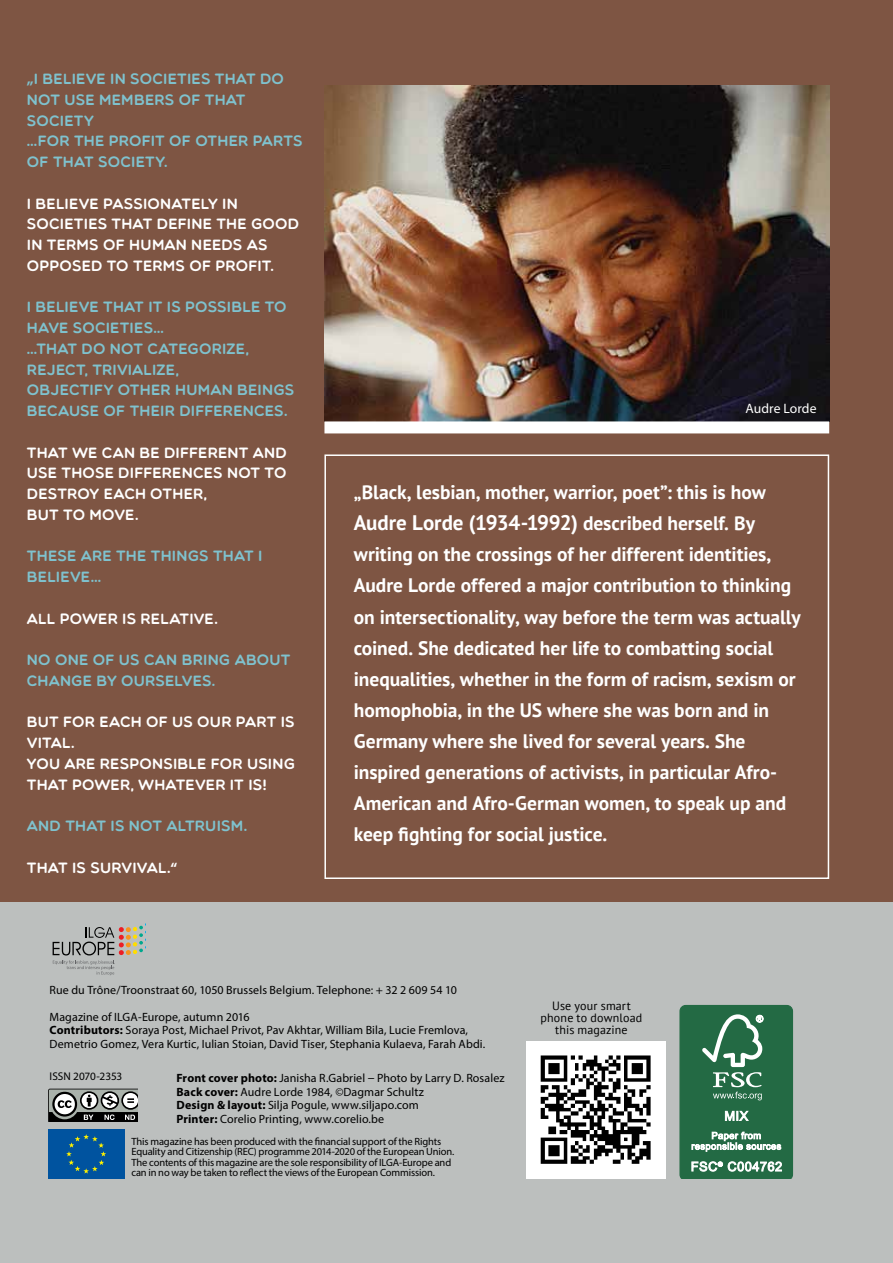
<style>
.page{position:relative;width:893px;height:1263px;background:#fff}
.page>*{position:absolute;margin:0;border:0;box-sizing:border-box;transform-origin:0 0}
.t1{font:700 21px "PT Sans";letter-spacing:-.005em;color:#fff}
.t2{font:700 19.5px/31px "PT Sans";color:#fff}
.t3{font:15px/20.7px "Multicolore";letter-spacing:.015em;color:#7fc2ce}
.t4{font:15px/20.7px "Multicolore";letter-spacing:.015em;color:#fff}
.t5{font:13.65px "Myriad Pro";color:#fff}
.t6{font:12px/13.5px "Myriad Pro";letter-spacing:.005em;color:#000}
.t7{font:12px/12px "PT Sans";letter-spacing:.015em;color:#000;text-align:center}
.t8{font:11.25px "Myriad Pro";color:#000}
.t9{font:10.5px/10.5px "Myriad Pro";letter-spacing:-.015em;color:#000}
.s1{font-family:"Myriad Pro";font-weight:700}
.s2{font-size:19.5px}
.s3{font-weight:700}
.s4{font-size:13.65px}
</style>
<div class="page">
<div style="left:0;top:0;width:893px;height:1178px;background:#7e5543"></div>
<div style="left:0;top:902px;width:893px;height:361px;background:#bcbfbe"></div>
<div style="left:48px;top:1129px;width:76px;height:50px;background:#00539f"></div>
<svg style="left:66px;top:1134px;width:40px;height:39px"></svg>
<svg style="left:48px;top:1089px;width:89px;height:33px;background:#747775"></svg>
<img style="left:526px;top:1042px;width:139px;height:137px">
<svg style="left:679px;top:1005px;width:114px;height:174px;background:#3e7c5b"></svg>
<svg style="left:53px;top:923px;width:93px;height:52px"></svg>
<img style="left:324px;top:85px;width:505px;height:336px">
<div style="left:324px;top:421px;width:505px;height:12px;background:#fff"></div>
<div style="left:324px;top:454px;width:505px;height:425px;border:2px solid #fff"></div>
<p class="t3" style="left:27px;top:68px;width:277px"><span class="s1">„</span>I BELIEVE IN SOCIETIES THAT DO<br>NOT USE MEMBERS OF THAT<br>SOCIETY<br>…FOR THE PROFIT OF OTHER PARTS<br>OF THAT SOCIETY.</p>
<p class="t4" style="left:27px;top:192px;width:274px">I BELIEVE PASSIONATELY IN<br>SOCIETIES THAT DEFINE THE GOOD<br>IN TERMS OF HUMAN NEEDS AS<br>OPPOSED TO TERMS OF PROFIT.</p>
<p class="t3" style="left:27px;top:296px;width:269px">I BELIEVE THAT IT IS POSSIBLE TO<br>HAVE SOCIETIES…<br>…THAT DO NOT CATEGORIZE,<br>REJECT, TRIVIALIZE,<br>OBJECTIFY OTHER HUMAN BEINGS<br>BECAUSE OF THEIR DIFFERENCES.</p>
<p class="t4" style="left:27px;top:441px;width:262px">THAT WE CAN BE DIFFERENT AND<br>USE THOSE DIFFERENCES NOT TO<br>DESTROY EACH OTHER,<br>BUT TO MOVE.</p>
<p class="t3" style="left:27px;top:545px;width:237px">THESE ARE THE THINGS THAT I<br>BELIEVE…</p>
<p class="t4" style="left:27px;top:607px;width:192px">ALL POWER IS RELATIVE.</p>
<p class="t3" style="left:27px;top:649px;width:265px">NO ONE OF US CAN BRING ABOUT<br>CHANGE BY OURSELVES.</p>
<p class="t4" style="left:27px;top:711px;width:270px">BUT FOR EACH OF US OUR PART IS<br>VITAL.<br>YOU ARE RESPONSIBLE FOR USING<br>THAT POWER, WHATEVER IT IS!</p>
<p class="t3" style="left:27px;top:815px;width:222px">AND THAT IS NOT ALTRUISM.</p>
<p class="t4" style="left:27px;top:856px;width:152px">THAT IS SURVIVAL.<span class="s1">“</span></p>
<p class="t5" style="left:746px;top:400px;width:72px">Audre Lorde</p>
<p class="t2" style="left:354px;top:476px;width:413px">„Black, lesbian, mother, warrior, poet”: this is how</p>
<p class="t1" style="left:354px;top:509px;width:403px">Audre Lorde (1934-1992) <span class="s2">described herself. By</span></p>
<p class="t2" style="left:354px;top:538px;width:448px">writing on the crossings of her different identities, Audre Lorde offered a major contribution to thinking on intersectionality, way before the term was actually coined. She dedicated her life to combatting social inequalities, whether in the form of racism, sexism or homophobia, in the US where she was born and in Germany where she lived for several years. She inspired generations of activists, in particular Afro-American and Afro-German women, to speak up and keep fighting for social justice.</p>
<p class="t6" style="left:50px;top:982px;width:409px">Rue du Trône/Troonstraat 60, 1050 Brussels Belgium. Telephone: + 32 2 609 54 10</p>
<p class="t6" style="left:50px;top:1009px;width:437px">Magazine of ILGA-Europe, autumn 2016<br><span class="s3">Contributors:</span> Soraya Post, Michael Privot, Pav Akhtar, William Bila, Lucie Fremlova,<br>Demetrio Gomez, Vera Kurtic, Iulian Stoian, David Tiser, Stephania Kulaeva, Farah Abdi.</p>
<p class="t7" style="left:540px;top:999px;width:103px">Use your smart phone to download this magazine</p>
<p class="t6" style="left:176px;top:1071px;width:330px"><span class="s3">Front cover photo:</span> Janisha R.Gabriel <span class="s4">–</span> Photo by Larry D. Rosalez <span class="s3">Back cover:</span> Audre Lorde 1984, ©Dagmar Schultz<br><span class="s3">Design &amp; layout:</span> Silja Pogule, www.siljapo.com<br><span class="s3">Printer:</span> Corelio Printing, www.corelio.be</p>
<p class="t8" style="left:50px;top:1069px;width:74px">ISSN 2070-2353</p>
<p class="t9" style="left:131px;top:1136px;width:325px">This magazine has been produced with the financial support of the Rights Equality and Citizenship (REC) programme 2014-2020 of the European Union.<br>The contents of this magazine are the sole responsibility of ILGA-Europe and can in no way be taken to reflect the views of the European Commission.</p>
</div>
